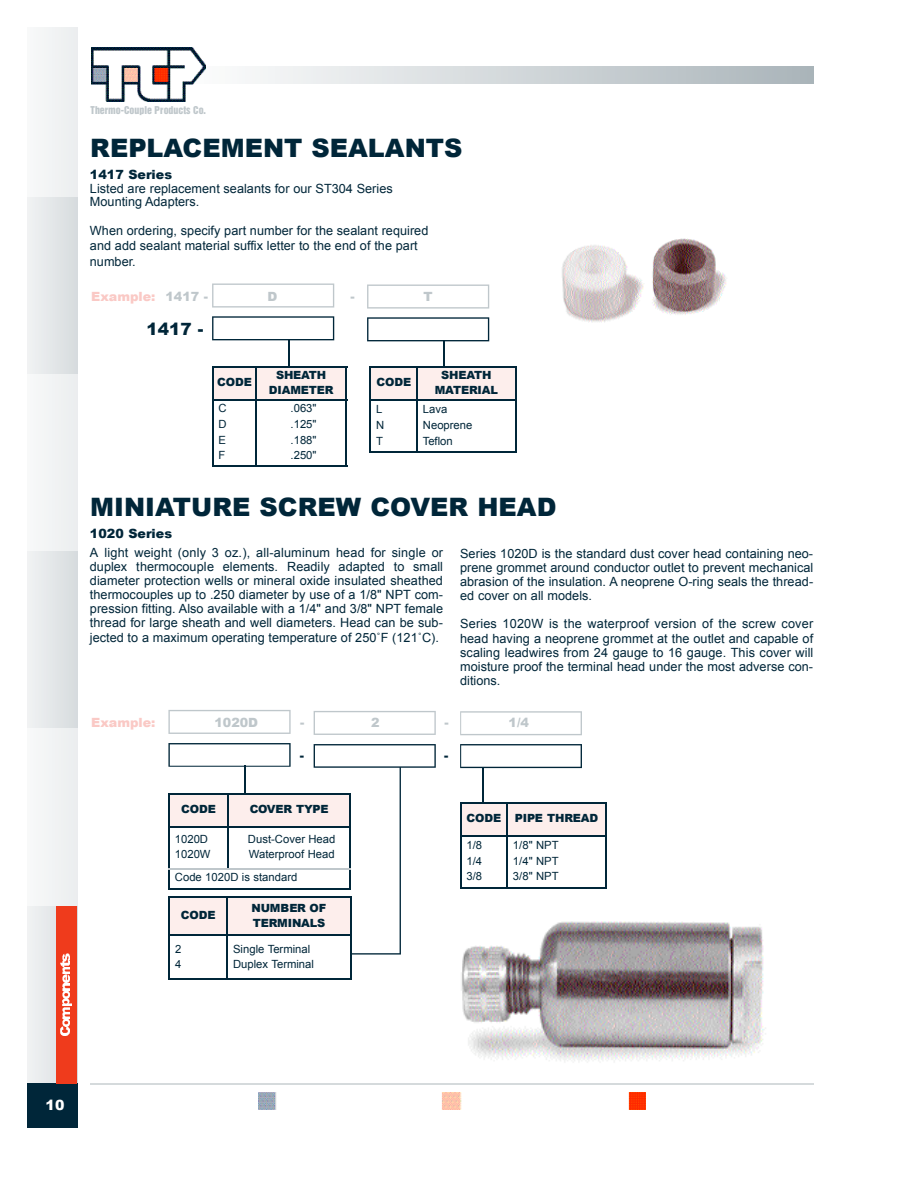
<style>
.page{position:relative;width:918px;height:1188px;background:#fff}
.page>*{position:absolute;margin:0;border:0;box-sizing:border-box;transform-origin:0 0}
.t1{font:900 25.35px "Arial";color:#002639}
.t2{font:900 16.95px "Arial";color:#002639}
.t3{font:900 14.1px "Arial";color:#fff}
.t4{font:12.75px/14.1px "Arial";color:#002639;text-align:justify}
.t5{font:900 12.75px "Arial";color:#002639}
.t6{font:900 12.75px "Arial";color:#bfc7cb}
.t7{font:900 12.75px "Arial";color:#fac9c5}
.t8{font:11.25px/15.5px "Arial";color:#002639}
.t9{font:900 11.25px/15.6px "Arial";letter-spacing:-.015em;color:#002639;text-align:center}
.t10{font:9.9px "Helvetica Inserat";color:#bfc7cb}
</style>
<div class="page">
<hr style="left:90px;top:1084px;width:723px;height:1px;background:#d5dadc">
<img style="left:27px;top:27px;width:50px;height:1057px">
<img style="left:205px;top:66px;width:608px;height:18px">
<div style="left:27px;top:1084px;width:50px;height:44px;background:#002639"></div>
<img style="left:91px;top:48px;width:114px;height:53px">
<img style="left:258px;top:1093px;width:19px;height:17px">
<img style="left:442px;top:1093px;width:20px;height:17px">
<img style="left:628px;top:1093px;width:17px;height:17px">
<div style="left:56px;top:906px;width:21px;height:178px;background:#ef3b1c"></div>
<svg style="left:60px;top:954px;width:12px;height:82px"></svg>
<svg style="left:212px;top:316px;width:122px;height:24px"></svg>
<svg style="left:212px;top:284px;width:122px;height:24px"></svg>
<hr style="left:288px;top:339px;width:2px;height:28px;background:#002639">
<div style="left:213px;top:368px;width:42px;height:31px;background:#fdeeec"></div>
<div style="left:256px;top:368px;width:90px;height:31px;background:#fdeeec"></div>
<hr style="left:212px;top:366px;width:1px;height:100px;background:#002639">
<hr style="left:255px;top:366px;width:1px;height:100px;background:#002639">
<hr style="left:346px;top:366px;width:1px;height:100px;background:#002639">
<hr style="left:212px;top:366px;width:135px;height:2px;background:#002639">
<hr style="left:212px;top:399px;width:135px;height:2px;background:#002639">
<hr style="left:212px;top:465px;width:135px;height:1px;background:#002639">
<svg style="left:367px;top:317px;width:122px;height:24px"></svg>
<svg style="left:367px;top:285px;width:122px;height:24px"></svg>
<hr style="left:443px;top:340px;width:2px;height:28px;background:#002639">
<div style="left:371px;top:368px;width:45px;height:31px;background:#fdeeec"></div>
<div style="left:418px;top:368px;width:97px;height:31px;background:#fdeeec"></div>
<hr style="left:370px;top:366px;width:1px;height:87px;background:#002639">
<hr style="left:416px;top:366px;width:2px;height:87px;background:#002639">
<hr style="left:515px;top:366px;width:1px;height:87px;background:#002639">
<hr style="left:370px;top:366px;width:146px;height:2px;background:#002639">
<hr style="left:370px;top:399px;width:146px;height:2px;background:#002639">
<hr style="left:370px;top:451px;width:146px;height:2px;background:#002639">
<svg style="left:168px;top:710px;width:123px;height:24px"></svg>
<svg style="left:168px;top:743px;width:123px;height:50px"></svg>
<div style="left:170px;top:794px;width:57px;height:32px;background:#fdeeec"></div>
<div style="left:229px;top:794px;width:120px;height:32px;background:#fdeeec"></div>
<hr style="left:168px;top:793px;width:2px;height:96px;background:#002639">
<hr style="left:227px;top:793px;width:2px;height:76px;background:#002639">
<hr style="left:168px;top:793px;width:183px;height:1px;background:#002639">
<hr style="left:168px;top:826px;width:183px;height:2px;background:#002639">
<hr style="left:168px;top:868px;width:183px;height:1px;background:#bfc7cb">
<hr style="left:168px;top:888px;width:183px;height:1px;background:#002639">
<svg style="left:314px;top:711px;width:122px;height:24px"></svg>
<div style="left:462px;top:804px;width:45px;height:31px;background:#fdeeec"></div>
<div style="left:508px;top:804px;width:97px;height:31px;background:#fdeeec"></div>
<hr style="left:460px;top:802px;width:2px;height:87px;background:#002639">
<hr style="left:507px;top:802px;width:1px;height:87px;background:#002639">
<hr style="left:605px;top:802px;width:2px;height:87px;background:#002639">
<hr style="left:460px;top:802px;width:147px;height:2px;background:#002639">
<hr style="left:460px;top:835px;width:147px;height:1px;background:#002639">
<hr style="left:460px;top:887px;width:147px;height:2px;background:#002639">
<div style="left:170px;top:898px;width:57px;height:37px;background:#fdeeec"></div>
<div style="left:228px;top:898px;width:122px;height:37px;background:#fdeeec"></div>
<hr style="left:169px;top:897px;width:1px;height:83px;background:#002639">
<hr style="left:227px;top:897px;width:1px;height:83px;background:#002639">
<hr style="left:350px;top:897px;width:1px;height:83px;background:#002639">
<hr style="left:169px;top:897px;width:182px;height:1px;background:#002639">
<hr style="left:169px;top:935px;width:182px;height:1px;background:#002639">
<hr style="left:169px;top:979px;width:182px;height:1px;background:#002639">
<svg style="left:460px;top:744px;width:122px;height:24px"></svg>
<svg style="left:460px;top:711px;width:122px;height:24px"></svg>
<svg style="left:314px;top:744px;width:122px;height:211px"></svg>
<hr style="left:482px;top:767px;width:2px;height:35px;background:#002639">
<img style="left:562px;top:238px;width:165px;height:84px">
<img style="left:435px;top:906px;width:331px;height:156px">
<p class="t10" style="left:91px;top:106px;width:117px">Thermo-Couple Products Co.</p>
<h1 class="t1" style="left:90px;top:129px;width:374px">REPLACEMENT SEALANTS</h1>
<p class="t5" style="left:90px;top:165px;width:84px">1417 Series</p>
<p class="t4" style="left:90px;top:183px;width:304px;line-height:12.5px">Listed are replacement sealants for our ST304 Series<br>Mounting Adapters.</p>
<p class="t4" style="left:90px;top:223px;width:340px;line-height:15.3px;text-align:left">When ordering, specify part number for the sealant required and add sealant material suffix letter to the end of the part number.</p>
<p class="t7" style="left:91px;top:287px;width:66px">Example:</p>
<p class="t6" style="left:165px;top:287px;width:44px">1417 -</p>
<p class="t6" style="left:268px;top:287px;width:11px">D</p>
<p class="t6" style="left:351px;top:287px;width:6px">-</p>
<p class="t6" style="left:424px;top:287px;width:11px">T</p>
<h2 class="t2" style="left:146px;top:316px;width:58px">1417 -</h2>
<p class="t9" style="left:217px;top:374px;width:36px">C O D E</p>
<p class="t9" style="left:269px;top:366px;width:66px">S H E AT H<br>D IA M E T E R</p>
<p class="t8" style="left:219px;top:401px;width:10px;text-align:justify">C D E F</p>
<p class="t8" style="left:291px;top:401px;width:27px;text-align:justify">.063" .125" .188" .250"</p>
<p class="t9" style="left:377px;top:374px;width:36px">C O D E</p>
<p class="t9" style="left:435px;top:366px;width:65px">S H E AT H<br>M AT E R IA L</p>
<p class="t8" style="left:376px;top:402px;width:10px">L<br>N<br>T</p>
<p class="t8" style="left:423px;top:402px;width:51px">Lava<br>Neoprene<br>Teflon</p>
<h1 class="t1" style="left:90px;top:488px;width:468px">MINIATURE SCREW COVER HEAD</h1>
<p class="t5" style="left:90px;top:524px;width:84px">1020 Series</p>
<p class="t4" style="left:90px;top:545px;width:355px">A light weight (only 3 oz.), all-aluminum head for single or duplex thermocouple elements. Readily adapted to small diameter protection wells or mineral oxide insulated sheathed thermocouples up to .250 diameter by use of a 1/8" NPT com&shy;pression fitting. Also available with a 1/4" and 3/8" NPT female thread for large sheath and well diameters. Head can be sub&shy;jected to a maximum operating temperature of 250˚F (121˚C).</p>
<p class="t4" style="left:460px;top:546px;width:355px">Series 1020D is the standard dust cover head containing neo&shy;prene grommet around conductor outlet to prevent mechanical abrasion of the insulation. A neoprene O-ring seals the thread&shy;ed cover on all models.</p>
<p class="t4" style="left:460px;top:617px;width:355px">Series 1020W is the waterproof version of the screw cover head having a neoprene grommet at the outlet and capable of scaling leadwires from 24 gauge to 16 gauge. This cover will moisture proof the terminal head under the most adverse con&shy;ditions.</p>
<p class="t7" style="left:91px;top:713px;width:66px">Example:</p>
<p class="t6" style="left:214px;top:713px;width:45px">1020D</p>
<p class="t6" style="left:300px;top:713px;width:6px">-</p>
<p class="t6" style="left:371px;top:713px;width:10px">2</p>
<p class="t6" style="left:445px;top:713px;width:6px">-</p>
<p class="t6" style="left:509px;top:713px;width:22px">1/4</p>
<p class="t5" style="left:300px;top:746px;width:6px">-</p>
<p class="t5" style="left:444px;top:746px;width:6px">-</p>
<p class="t9" style="left:181px;top:801px;width:36px">C O D E</p>
<p class="t9" style="left:250px;top:801px;width:81px">C OVER T Y P E</p>
<p class="t8" style="left:175px;top:831px;width:37px">1020D<br>1020W</p>
<p class="t8" style="left:248px;top:831px;width:89px">Dust-Cover Head<br>Waterproof Head</p>
<p class="t8" style="left:175px;top:870px;width:124px">Code 1020D is standard</p>
<p class="t9" style="left:181px;top:907px;width:36px">C O D E</p>
<p class="t9" style="left:251px;top:899px;width:77px;text-align:left">NUMBER OF<br>T E R M INA L S</p>
<p class="t8" style="left:175px;top:941px;width:8px">2<br>4</p>
<p class="t8" style="left:233px;top:941px;width:82px">Single Terminal<br>Duplex Terminal</p>
<p class="t9" style="left:467px;top:810px;width:133px">C O D E PIPE T H R E A D</p>
<p class="t8" style="left:467px;top:838px;width:17px;text-align:justify">1/8<br>1/4<br>3/8</p>
<p class="t8" style="left:513px;top:838px;width:47px;text-align:justify">1/8" NPT 1/4" NPT 3/8" NPT</p>
<p class="t3" style="left:46px;top:1094px;width:20px">10</p>
</div>
